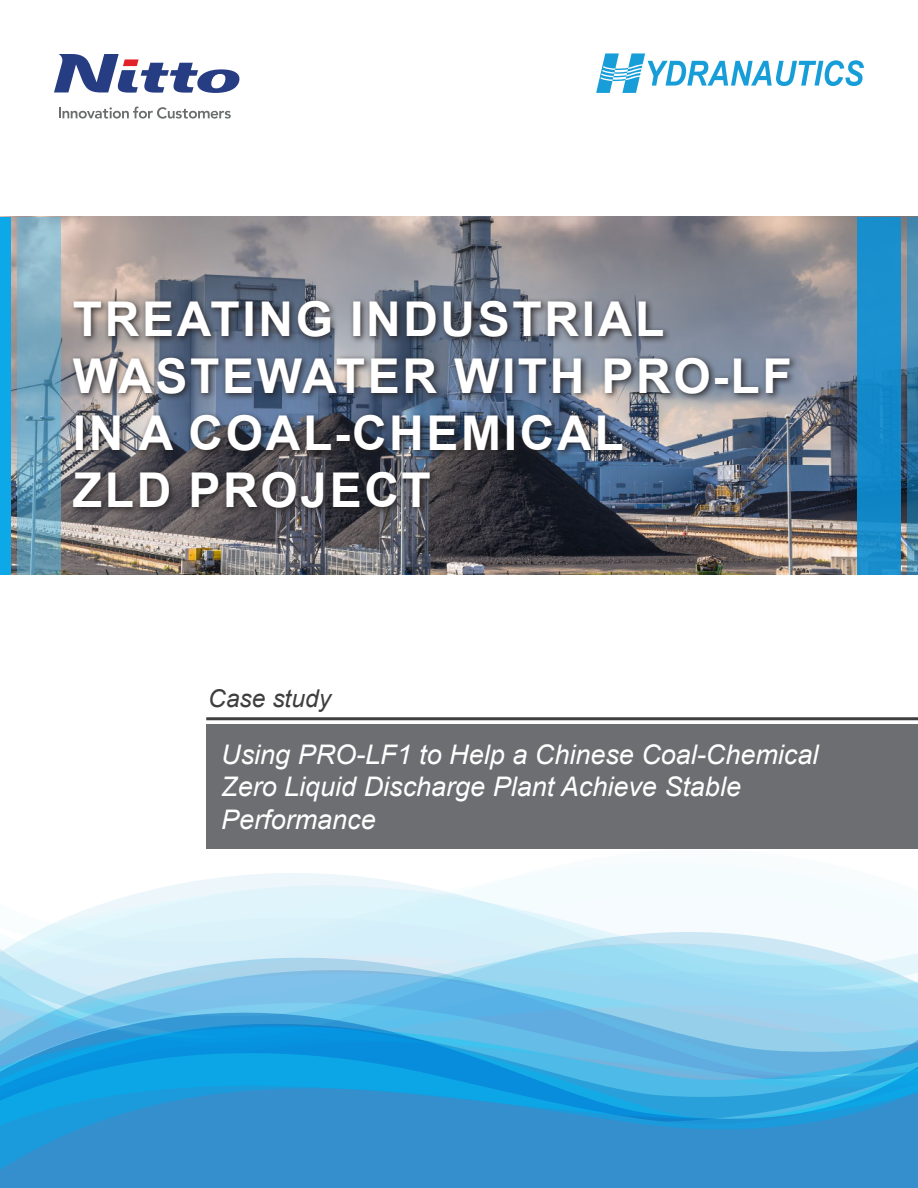
<style>
.page{position:relative;width:918px;height:1188px;background:#fff}
.page>*{position:absolute;margin:0;border:0;box-sizing:border-box;transform-origin:0 0}
.t1{font:700 48px/57px "Arial";letter-spacing:.055em;color:#fff}
.t2{font:italic 27px/32.4px "Arial";color:#fff}
.t3{font:italic 24.6px "Arial";color:#3e3e3f}
</style>
<div class="page">
<svg style="left:123px;top:873px;width:349px;height:25px"></svg>
<svg style="left:61px;top:898px;width:502px;height:22px;background:#e1f5fb"></svg>
<svg style="left:0;top:920px;width:918px;height:49px;fill:#d7f0fa"></svg>
<svg style="left:0;top:969px;width:918px;height:10px;background:#a6d9f0"></svg>
<svg style="left:0;top:979px;width:918px;height:43px;background:#84c9ec"></svg>
<div style="left:0;top:1152px;width:918px;height:36px;background:#358fcd"></div>
<svg style="left:0;top:1022px;width:918px;height:130px;background:#33a0db"></svg>
<img style="left:0;top:217px;width:918px;height:358px">
<div style="left:206px;top:724px;width:712px;height:125px;background:#6d6e71"></div>
<hr style="left:206px;top:717px;width:712px;height:3px;background:#3e3e3f">
<svg style="left:596px;top:53px;width:268px;height:40px"></svg>
<svg style="left:54px;top:54px;width:186px;height:39px"></svg>
<svg style="left:59px;top:107px;width:172px;height:12px"></svg>
<svg style="left:17px;top:217px;width:44px;height:357px;background:#76a7be"></svg>
<div style="left:857px;top:217px;width:44px;height:357px;background:#198ecd"></div>
<div style="left:0;top:217px;width:11px;height:357px;background:#0da8e8"></div>
<svg style="left:908px;top:217px;width:10px;height:357px;background:#3c80a8"></svg>
<div style="left:69px;top:297px;width:729px;height:219px;background:#231f20;opacity:.9"></div>
<h1 class="t1" style="left:73px;top:295px;width:720px">TREATING INDUSTRIAL<br>WASTEWATER WITH PRO-LF<br>IN A COAL-CHEMICAL<br>ZLD PROJECT</h1>
<p class="t3" style="left:208px;top:689px;width:124px">Case study</p>
<p class="t2" style="left:221px;top:741px;width:599px">Using PRO-LF1 to Help a Chinese Coal-Chemical<br>Zero Liquid Discharge Plant Achieve Stable<br>Performance</p>
</div>
